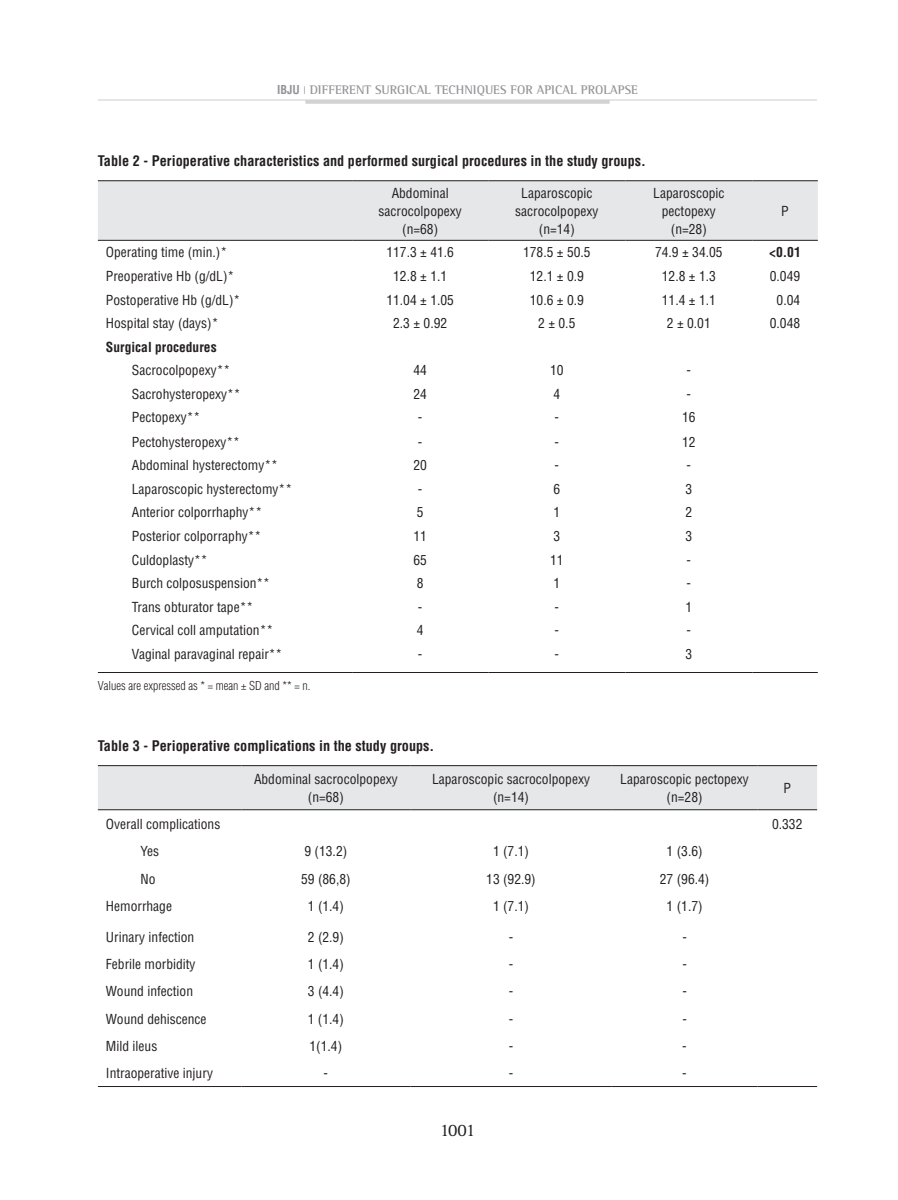
<style>
.page{position:relative;width:898px;height:1200px;background:#fff}
.page>*{position:absolute;margin:0;border:0;box-sizing:border-box;transform-origin:0 0}
.t1{font:18px "Rotis Serif";color:#231f20}
.t2{font:700 condensed 14.25px "Helvetica";color:#231f20}
.t3{font:condensed 13.5px/18px "Helvetica";color:#231f20;text-align:center}
.t4{font:700 condensed 13.5px "Helvetica";color:#231f20}
.t5{font:700 12.75px "Rotis Semi Serif";color:#939598}
.t6{font:300 condensed 12px "Helvetica";color:#231f20}
.s1{font-family:"Helvetica";font-stretch:condensed;font-size:12px}
</style>
<div class="page">
<hr style="left:98px;top:99px;width:718px;height:2px;background:#dcdddf">
<hr style="left:305px;top:100px;width:304px;height:4px;background:#d1d2d4">
<div style="left:98px;top:181px;width:719px;height:59px;background:#e6e7e9"></div>
<hr style="left:98px;top:672px;width:254px;height:1px;background:#231f20">
<hr style="left:352px;top:672px;width:136px;height:1px;background:#231f20">
<hr style="left:488px;top:672px;width:137px;height:1px;background:#231f20">
<hr style="left:625px;top:672px;width:127px;height:1px;background:#231f20">
<hr style="left:752px;top:672px;width:65px;height:1px;background:#231f20">
<hr style="left:98px;top:180px;width:254px;height:1px;background:#231f20">
<hr style="left:352px;top:180px;width:136px;height:1px;background:#231f20">
<hr style="left:488px;top:180px;width:137px;height:1px;background:#231f20">
<hr style="left:625px;top:180px;width:127px;height:1px;background:#231f20">
<hr style="left:752px;top:180px;width:65px;height:1px;background:#231f20">
<hr style="left:98px;top:240px;width:254px;height:1px;background:#231f20">
<hr style="left:352px;top:240px;width:136px;height:1px;background:#231f20">
<hr style="left:488px;top:240px;width:137px;height:1px;background:#231f20">
<hr style="left:625px;top:240px;width:127px;height:1px;background:#231f20">
<hr style="left:752px;top:240px;width:65px;height:1px;background:#231f20">
<div style="left:98px;top:766px;width:718px;height:43px;background:#e6e7e9"></div>
<hr style="left:98px;top:1085px;width:143px;height:1px;background:#231f20">
<hr style="left:241px;top:1085px;width:169px;height:1px;background:#231f20">
<hr style="left:410px;top:1085px;width:201px;height:1px;background:#231f20">
<hr style="left:611px;top:1085px;width:146px;height:1px;background:#231f20">
<hr style="left:757px;top:1085px;width:59px;height:1px;background:#231f20">
<hr style="left:98px;top:765px;width:143px;height:1px;background:#231f20">
<hr style="left:241px;top:765px;width:169px;height:1px;background:#231f20">
<hr style="left:410px;top:765px;width:201px;height:1px;background:#231f20">
<hr style="left:611px;top:765px;width:146px;height:1px;background:#231f20">
<hr style="left:757px;top:765px;width:59px;height:1px;background:#231f20">
<hr style="left:98px;top:809px;width:143px;height:1px;background:#231f20">
<hr style="left:241px;top:809px;width:169px;height:1px;background:#231f20">
<hr style="left:410px;top:809px;width:201px;height:1px;background:#231f20">
<hr style="left:611px;top:809px;width:146px;height:1px;background:#231f20">
<hr style="left:757px;top:809px;width:59px;height:1px;background:#231f20">
<p class="t5" style="left:277px;top:82px;width:362px"><span class="s1">ibju</span> <sup>|</sup> DIFFERENT SURGICAL TECHNIQUES FOR APICAL PROLAPSE</p>
<p class="t2" style="left:98px;top:152px;width:549px">Table 2 - Perioperative characteristics and performed surgical procedures in the study groups.</p>
<p class="t3" style="left:378px;top:184px;width:85px">Abdominal sacrocolpopexy (n=68)</p>
<p class="t3" style="left:515px;top:184px;width:85px">Laparoscopic sacrocolpopexy (n=14)</p>
<p class="t3" style="left:653px;top:184px;width:73px">Laparoscopic pectopexy (n=28)</p>
<p class="t3" style="left:781px;top:202px;width:9px">P</p>
<p class="t3" style="left:106px;top:243px;width:123px">Operating time (min.)*</p>
<p class="t3" style="left:386px;top:243px;width:69px">117.3 ± 41.6</p>
<p class="t3" style="left:523px;top:243px;width:69px">178.5 ± 50.5</p>
<p class="t3" style="left:654px;top:243px;width:69px">74.9 ± 34.05</p>
<p class="t4" style="left:769px;top:244px;width:33px">&lt;0.01</p>
<p class="t3" style="left:106px;top:267px;width:130px">Preoperative Hb (g/dL)*</p>
<p class="t3" style="left:393px;top:267px;width:55px">12.8 ± 1.1</p>
<p class="t3" style="left:529px;top:267px;width:55px">12.1 ± 0.9</p>
<p class="t3" style="left:661px;top:267px;width:55px">12.8 ± 1.3</p>
<p class="t3" style="left:769px;top:267px;width:32px">0.049</p>
<p class="t3" style="left:106px;top:290px;width:136px">Postoperative Hb (g/dL)*</p>
<p class="t3" style="left:386px;top:290px;width:69px">11.04 ± 1.05</p>
<p class="t3" style="left:529px;top:290px;width:55px">10.6 ± 0.9</p>
<p class="t3" style="left:661px;top:290px;width:55px">11.4 ± 1.1</p>
<p class="t3" style="left:776px;top:290px;width:25px">0.04</p>
<p class="t3" style="left:106px;top:314px;width:114px">Hospital stay (days)*</p>
<p class="t3" style="left:393px;top:314px;width:55px">2.3 ± 0.92</p>
<p class="t3" style="left:538px;top:314px;width:39px">2 ± 0.5</p>
<p class="t3" style="left:666px;top:314px;width:45px">2 ± 0.01</p>
<p class="t3" style="left:769px;top:314px;width:32px">0.048</p>
<p class="t4" style="left:106px;top:338px;width:112px">Surgical procedures</p>
<p class="t3" style="left:132px;top:361px;width:100px">Sacrocolpopexy**</p>
<p class="t3" style="left:413px;top:361px;width:15px">44</p>
<p class="t3" style="left:550px;top:361px;width:15px">10</p>
<p class="t3" style="left:686px;top:361px;width:6px">-</p>
<p class="t3" style="left:132px;top:384px;width:110px">Sacrohysteropexy**</p>
<p class="t3" style="left:413px;top:384px;width:15px">24</p>
<p class="t3" style="left:553px;top:384px;width:8px">4</p>
<p class="t3" style="left:686px;top:384px;width:6px">-</p>
<p class="t3" style="left:132px;top:408px;width:70px">Pectopexy**</p>
<p class="t3" style="left:418px;top:408px;width:6px">-</p>
<p class="t3" style="left:554px;top:408px;width:6px">-</p>
<p class="t3" style="left:681px;top:408px;width:15px">16</p>
<p class="t3" style="left:132px;top:432px;width:109px">Pectohysteropexy**</p>
<p class="t3" style="left:418px;top:432px;width:6px">-</p>
<p class="t3" style="left:554px;top:432px;width:6px">-</p>
<p class="t3" style="left:681px;top:432px;width:15px">12</p>
<p class="t3" style="left:132px;top:456px;width:147px">Abdominal hysterectomy**</p>
<p class="t3" style="left:413px;top:456px;width:15px">20</p>
<p class="t3" style="left:554px;top:456px;width:6px">-</p>
<p class="t3" style="left:686px;top:456px;width:6px">-</p>
<p class="t3" style="left:132px;top:479px;width:162px">Laparoscopic hysterectomy**</p>
<p class="t3" style="left:418px;top:479px;width:6px">-</p>
<p class="t3" style="left:553px;top:479px;width:8px">6</p>
<p class="t3" style="left:685px;top:479px;width:8px">3</p>
<p class="t3" style="left:132px;top:503px;width:132px">Anterior colporrhaphy**</p>
<p class="t3" style="left:416px;top:503px;width:8px">5</p>
<p class="t3" style="left:553px;top:503px;width:8px">1</p>
<p class="t3" style="left:685px;top:503px;width:8px">2</p>
<p class="t3" style="left:132px;top:526px;width:131px">Posterior colporraphy**</p>
<p class="t3" style="left:413px;top:526px;width:15px">11</p>
<p class="t3" style="left:553px;top:526px;width:8px">3</p>
<p class="t3" style="left:685px;top:526px;width:8px">3</p>
<p class="t3" style="left:132px;top:550px;width:77px">Culdoplasty**</p>
<p class="t3" style="left:413px;top:550px;width:15px">65</p>
<p class="t3" style="left:550px;top:550px;width:15px">11</p>
<p class="t3" style="left:686px;top:550px;width:6px">-</p>
<p class="t3" style="left:132px;top:574px;width:140px">Burch colposuspension**</p>
<p class="t3" style="left:416px;top:574px;width:8px">8</p>
<p class="t3" style="left:553px;top:574px;width:8px">1</p>
<p class="t3" style="left:686px;top:574px;width:6px">-</p>
<p class="t3" style="left:132px;top:597px;width:123px">Trans obturator tape**</p>
<p class="t3" style="left:418px;top:597px;width:6px">-</p>
<p class="t3" style="left:554px;top:597px;width:6px">-</p>
<p class="t3" style="left:685px;top:597px;width:8px">1</p>
<p class="t3" style="left:132px;top:621px;width:143px">Cervical coll amputation**</p>
<p class="t3" style="left:416px;top:621px;width:8px">4</p>
<p class="t3" style="left:554px;top:621px;width:6px">-</p>
<p class="t3" style="left:686px;top:621px;width:6px">-</p>
<p class="t3" style="left:132px;top:644px;width:152px">Vaginal paravaginal repair**</p>
<p class="t3" style="left:418px;top:644px;width:6px">-</p>
<p class="t3" style="left:554px;top:644px;width:6px">-</p>
<p class="t3" style="left:685px;top:644px;width:8px">3</p>
<p class="t6" style="left:98px;top:678px;width:214px">Values are expressed as * = mean ± SD and ** = n.</p>
<p class="t2" style="left:98px;top:736px;width:338px">Table 3 - Perioperative complications in the study groups.</p>
<p class="t3" style="left:254px;top:769px;width:145px">Abdominal sacrocolpopexy (n=68)</p>
<p class="t3" style="left:432px;top:769px;width:159px">Laparoscopic sacrocolpopexy (n=14)</p>
<p class="t3" style="left:620px;top:769px;width:130px">Laparoscopic pectopexy (n=28)</p>
<p class="t3" style="left:783px;top:778px;width:9px">P</p>
<p class="t3" style="left:106px;top:814px;width:116px">Overall complications</p>
<p class="t3" style="left:771px;top:814px;width:32px">0.332</p>
<p class="t3" style="left:140px;top:842px;width:20px">Yes</p>
<p class="t3" style="left:304px;top:842px;width:44px">9 (13.2)</p>
<p class="t3" style="left:493px;top:842px;width:37px">1 (7.1)</p>
<p class="t3" style="left:666px;top:842px;width:37px">1 (3.6)</p>
<p class="t3" style="left:140px;top:869px;width:16px">No</p>
<p class="t3" style="left:301px;top:869px;width:51px">59 (86,8)</p>
<p class="t3" style="left:486px;top:869px;width:51px">13 (92.9)</p>
<p class="t3" style="left:659px;top:869px;width:51px">27 (96.4)</p>
<p class="t3" style="left:106px;top:896px;width:67px">Hemorrhage</p>
<p class="t3" style="left:308px;top:896px;width:37px">1 (1.4)</p>
<p class="t3" style="left:493px;top:896px;width:37px">1 (7.1)</p>
<p class="t3" style="left:666px;top:896px;width:37px">1 (1.7)</p>
<p class="t3" style="left:106px;top:927px;width:90px">Urinary infection</p>
<p class="t3" style="left:308px;top:927px;width:37px">2 (2.9)</p>
<p class="t3" style="left:508px;top:927px;width:6px">-</p>
<p class="t3" style="left:682px;top:927px;width:6px">-</p>
<p class="t3" style="left:106px;top:954px;width:91px">Febrile morbidity</p>
<p class="t3" style="left:308px;top:954px;width:37px">1 (1.4)</p>
<p class="t3" style="left:508px;top:954px;width:6px">-</p>
<p class="t3" style="left:682px;top:954px;width:6px">-</p>
<p class="t3" style="left:106px;top:982px;width:89px">Wound infection</p>
<p class="t3" style="left:308px;top:982px;width:37px">3 (4.4)</p>
<p class="t3" style="left:508px;top:982px;width:6px">-</p>
<p class="t3" style="left:682px;top:982px;width:6px">-</p>
<p class="t3" style="left:106px;top:1009px;width:102px">Wound dehiscence</p>
<p class="t3" style="left:308px;top:1009px;width:37px">1 (1.4)</p>
<p class="t3" style="left:508px;top:1009px;width:6px">-</p>
<p class="t3" style="left:682px;top:1009px;width:6px">-</p>
<p class="t3" style="left:106px;top:1036px;width:53px">Mild ileus</p>
<p class="t3" style="left:309px;top:1036px;width:34px">1(1.4)</p>
<p class="t3" style="left:508px;top:1036px;width:6px">-</p>
<p class="t3" style="left:682px;top:1036px;width:6px">-</p>
<p class="t3" style="left:106px;top:1064px;width:109px">Intraoperative injury</p>
<p class="t3" style="left:323px;top:1064px;width:6px">-</p>
<p class="t3" style="left:508px;top:1064px;width:6px">-</p>
<p class="t3" style="left:682px;top:1064px;width:6px">-</p>
<h1 class="t1" style="left:439px;top:1119px;width:37px">1001</h1>
</div>
